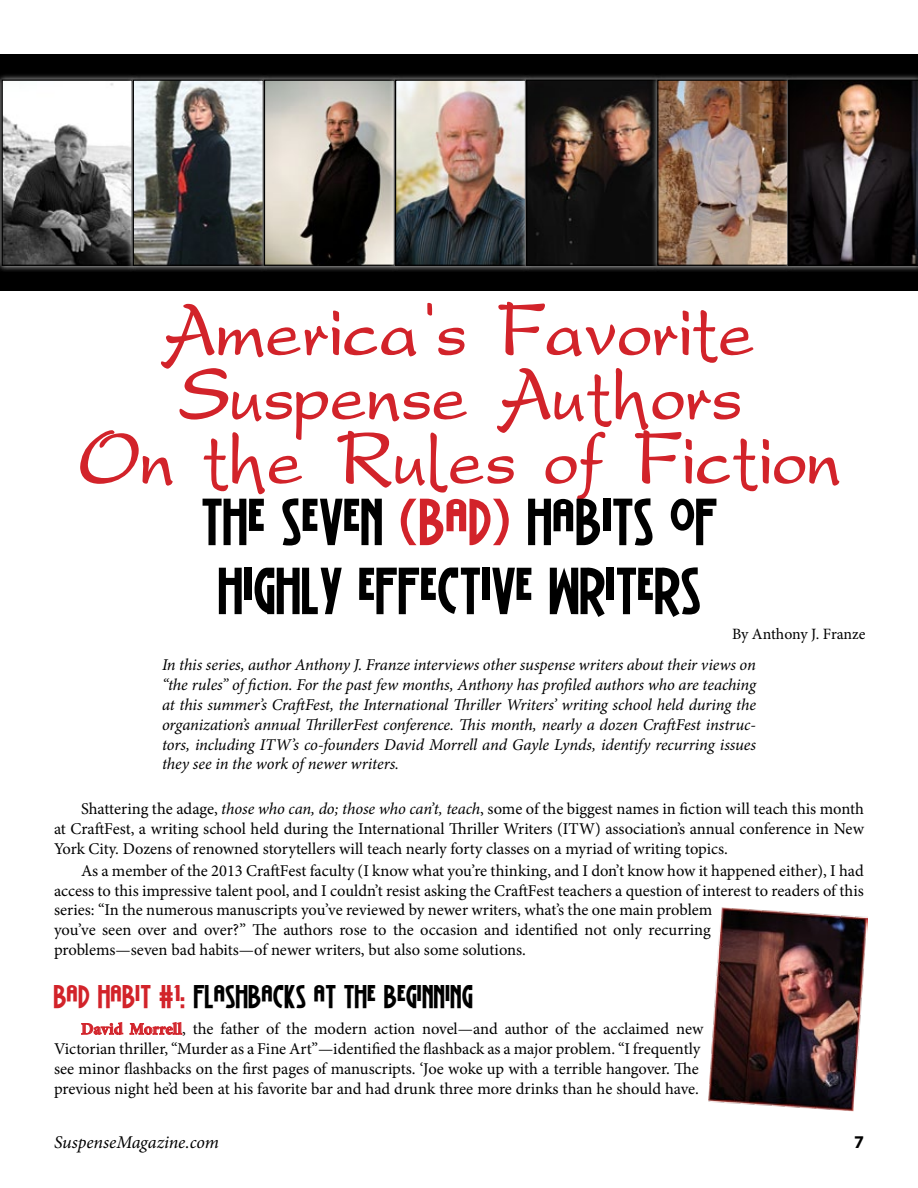
<style>
.page{position:relative;width:918px;height:1188px;background:#fff}
.page>*{position:absolute;margin:0;border:0;box-sizing:border-box;transform-origin:0 0}
.t1{font:66px/64.2px "Adriattica";color:#d2232a;text-align:center}
.t2{font:54px/69px "Battle Lines";color:#000;text-align:center}
.t3{font:27px "Battle Lines";color:#000}
.t4{font:italic 18px "Minion Pro";letter-spacing:-.005em;color:#000}
.t5{font:700 18px "Myriad Pro";color:#000}
.t6{font:16.5px/19.8px "Minion Pro";letter-spacing:-.005em;color:#000}
.t7{font:italic 16.5px/19.8px "Minion Pro";letter-spacing:-.005em;color:#000;text-align:justify}
.t8{font:15.75px "Minion Pro";letter-spacing:-.005em;color:#000}
.s1{color:#d2232a}
.s2{font-style:italic}
.s3{font-weight:700;color:#d2232a}
</style>
<div class="page">
<div style="left:0;top:54px;width:918px;height:236px;background:#000"></div>
<div style="left:0;top:73px;width:138px;height:198px;background:#fff;opacity:.75"></div>
<img style="left:4px;top:81px;width:122px;height:183px">
<div style="left:2px;top:79px;width:131px;height:187px;border:1px solid #000"></div>
<div style="left:126px;top:73px;width:143px;height:198px;background:#fff;opacity:.75"></div>
<div style="left:133px;top:79px;width:131px;height:187px;border:1px solid #000"></div>
<div style="left:257px;top:73px;width:143px;height:198px;background:#fff;opacity:.75"></div>
<div style="left:264px;top:79px;width:131px;height:187px;border:1px solid #000"></div>
<div style="left:388px;top:73px;width:144px;height:198px;background:#fff;opacity:.75"></div>
<img style="left:397px;top:81px;width:123px;height:183px">
<div style="left:395px;top:79px;width:131px;height:187px;border:1px solid #000"></div>
<div style="left:520px;top:73px;width:143px;height:198px;background:#fff;opacity:.75"></div>
<div style="left:526px;top:79px;width:131px;height:187px;border:1px solid #000"></div>
<div style="left:651px;top:73px;width:143px;height:198px;background:#fff;opacity:.75"></div>
<div style="left:657px;top:79px;width:131px;height:187px;border:1px solid #000"></div>
<div style="left:782px;top:73px;width:136px;height:198px;background:#fff;opacity:.75"></div>
<svg style="left:788px;top:79px;width:130px;height:187px"></svg>
<svg style="left:81px;top:1022px;width:42px;height:13px"></svg>
<svg style="left:129px;top:1022px;width:53px;height:13px"></svg>
<img style="left:708px;top:907px;width:160px;height:205px">
<h1 class="t1" style="left:77px;top:301px;width:768px">America's Favorite<br>Suspense Authors<br>On the Rules of Fiction</h1>
<h2 class="t2" style="left:203px;top:500px;width:517px">The Seven <span class="s1">(Bad)</span> Habits of<br>Highly Effective Writers</h2>
<p class="t8" style="left:732px;top:624px;width:135px">By Anthony J. Franze</p>
<p class="t7" style="left:162px;top:655px;width:596px">In this series, author Anthony J. Franze interviews other suspense writers about their views on “the rules” of fiction. For the past few months, Anthony has profiled authors who are teaching at this summer’s CraftFest, the International Thriller Writers’ writing school held during the organization’s annual ThrillerFest conference. This month, nearly a dozen CraftFest instruc&shy;tors, including ITW’s co-founders David Morrell and Gayle Lynds, identify recurring issues they see in the work of newer writers.</p>
<p class="t6" style="left:54px;top:799px;width:812px;text-align:justify;text-indent:27px">Shattering the adage, <span class="s2">those who can, do; those who can’t, teach</span>, some of the biggest names in fiction will teach this month at CraftFest, a writing school held during the International Thriller Writers (ITW) association’s annual conference in New York City. Dozens of renowned storytellers will teach nearly forty classes on a myriad of writing topics.</p>
<p class="t6" style="left:54px;top:861px;width:811px;text-indent:27px">As a member of the 2013 CraftFest faculty (I know what you’re thinking, and I don’t know how it happened either), I had access to this impressive talent pool, and I couldn’t resist asking the CraftFest teachers a question of interest to readers of this series: “In the numerous manuscripts you’ve reviewed by newer writers, what’s the one main problem<br>you’ve seen over and over?” The authors rose to the occasion and identified not only recurring<br>problems—seven bad habits—of newer writers, but also some solutions.</p>
<h3 class="t3" style="left:54px;top:987px;width:421px"><span class="s1">Bad Habit #1:</span> Flashbacks at the Beginning</h3>
<p class="t6" style="left:54px;top:1019px;width:651px;text-indent:27px"><span class="s3">David Morrell</span>, the father of the modern action novel—and author of the acclaimed new Victorian thriller, “Murder as a Fine Art”—identified the flashback as a major problem. “I frequently see minor flashbacks on the first pages of manuscripts. ‘Joe woke up with a terrible hangover. The previous night he’d been at his favorite bar and had drunk three more drinks than he should have.</p>
<p class="t4" style="left:54px;top:1129px;width:166px">SuspenseMagazine.com</p>
<p class="t5" style="left:854px;top:1130px;width:11px">7</p>
</div>
